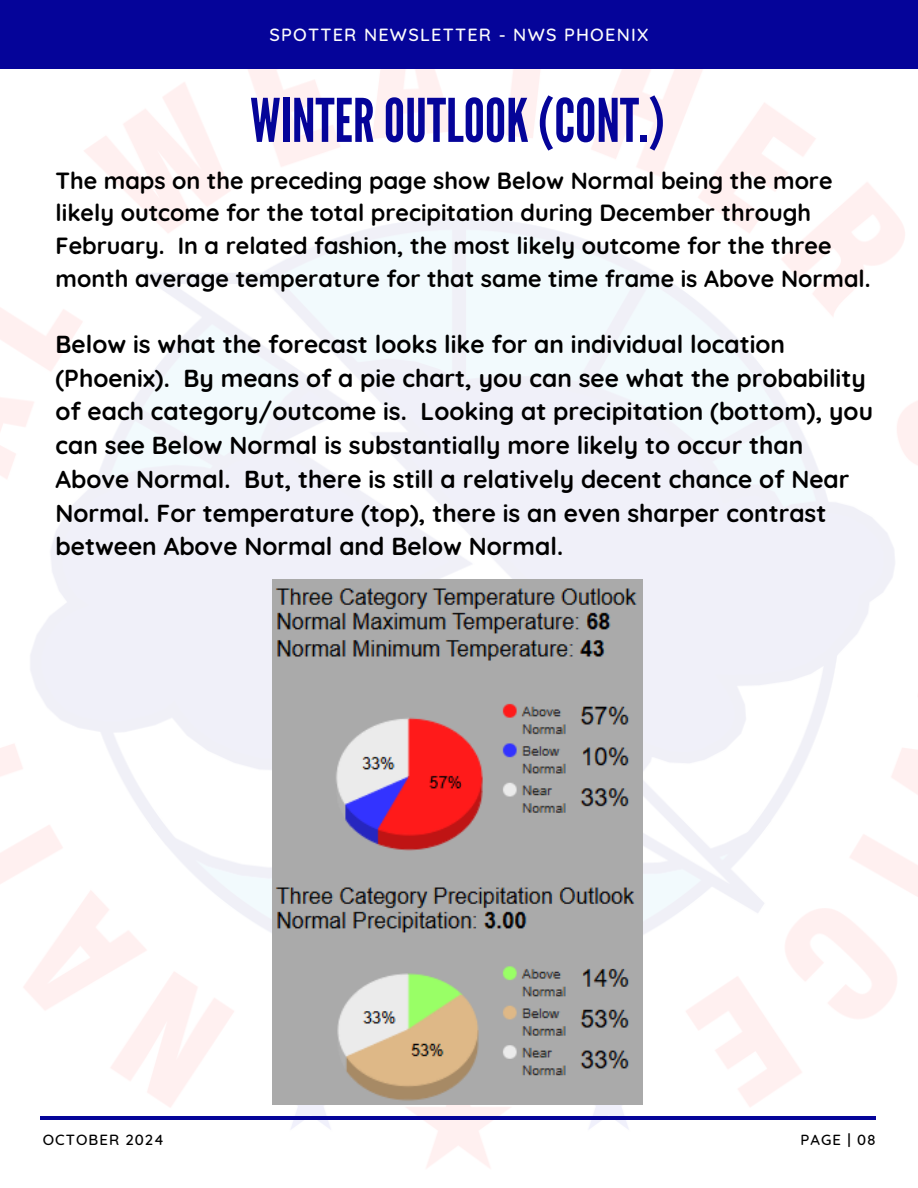
<style>
.page{position:relative;width:918px;height:1188px;background:#fff}
.page>*{position:absolute;margin:0;border:0;box-sizing:border-box;transform-origin:0 0}
.t1{font:60px "League Gothic";color:#050499}
.t2{font:700 24.45px/33.8px "Quicksand";color:#000}
.t3{font:700 23.4px/32.7px "Quicksand";color:#000}
.t4{font:500 18px "Quicksand";letter-spacing:.07em;color:#fcfcfc}
.t5{font:500 15px "Quicksand";letter-spacing:.07em;color:#000}
.t6{font:500 14.85px "Quicksand";letter-spacing:.07em;color:#000}
</style>
<div class="page">
<img style="left:0;top:69px;width:918px;height:1099px">
<div style="left:0;top:0;width:918px;height:69px;background:#050499"></div>
<hr style="left:40px;top:1117px;width:836px;height:3px;background:#050499">
<img style="left:272px;top:580px;width:370px;height:524px">
<p class="t4" style="left:269px;top:23px;width:381px">SPOTTER NEWSLETTER - NWS PHOENIX</p>
<h2 class="t1" style="left:250px;top:86px;width:416px">WINTEROUTLOOK(CONT.)</h2>
<h2 class="t3" style="left:56px;top:164px;width:817px">The maps on the preceding page show Below Normal being the more likely outcome for the total precipitation during December through February. In a related fashion, the most likely outcome for the three month average temperature for that same time frame is Above Normal.</h2>
<p class="t2" style="left:56px;top:327px;width:819px">Below is what the forecast looks like for an individual location (Phoenix). By means of a pie chart, you can see what the probability of each category/outcome is. Looking at precipitation (bottom), you can see Below Normal is substantially more likely to occur than Above Normal. But, there is still a relatively decent chance of Near Normal. For temperature (top), there is an even sharper contrast between Above Normal and Below Normal.</p>
<h3 class="t5" style="left:43px;top:1130px;width:123px">OCTOBER 2024</h3>
<h1 class="t6" style="left:801px;top:1130px;width:77px">PAGE | 08</h1>
</div>
